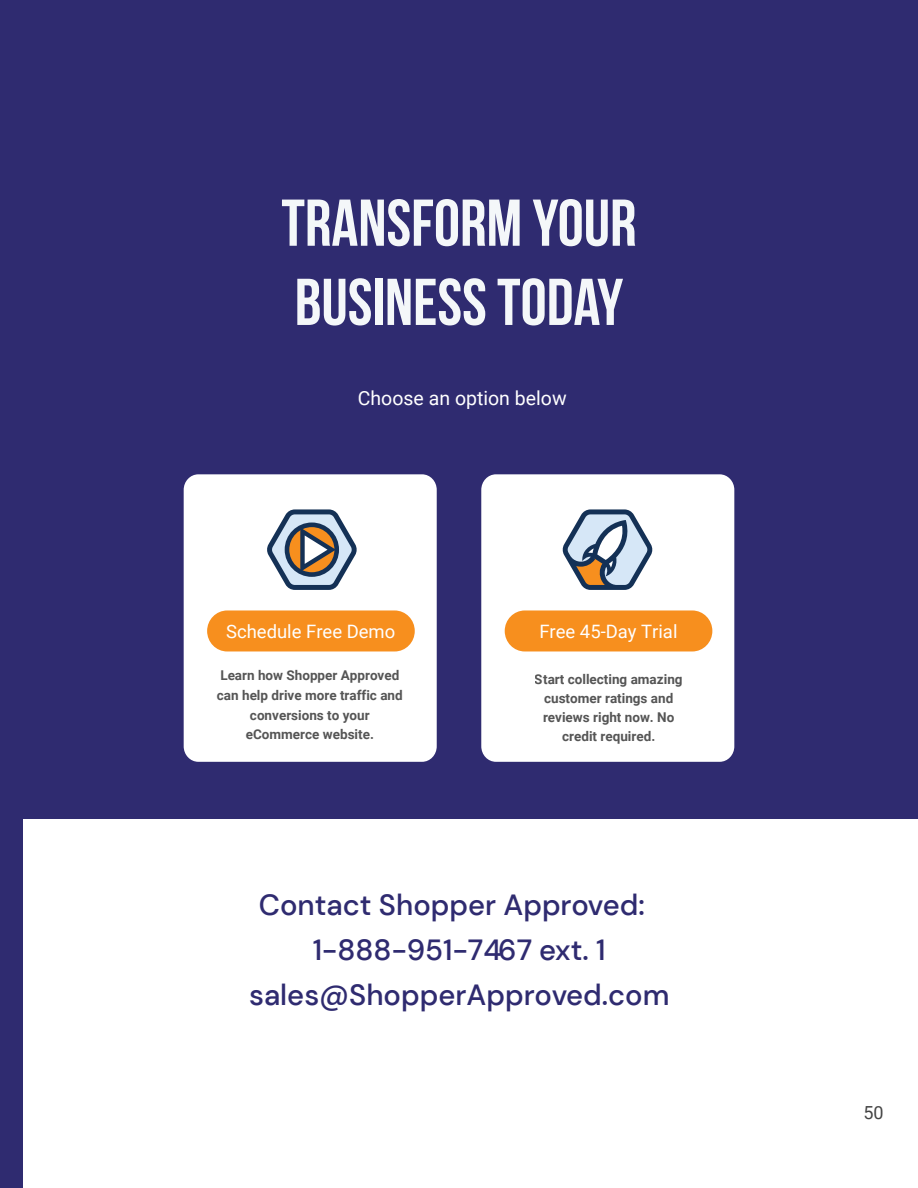
<style>
.page{position:relative;width:918px;height:1188px;background:#fff}
.page>*{position:absolute;margin:0;border:0;box-sizing:border-box;transform-origin:0 0}
.t1{font:700 66px/79.2px "Bebas Neue";color:#f4f7f9}
.t2{font:500 29.1px/44.7px "DM Sans";color:#2f2b70;text-align:center}
.t3{font:19.5px "Roboto";color:#fff}
.t4{font:18.45px "Roboto";color:#fff}
.t5{font:18px "Roboto";color:#444}
.t6{font:700 13.5px/18.9px "Roboto";color:#555;text-align:center}
</style>
<div class="page">
<div style="left:0;top:0;width:918px;height:819px;background:#2f2b70"></div>
<div style="left:0;top:0;width:23px;height:1188px;background:#2f2b70"></div>
<svg style="left:184px;top:474px;width:253px;height:288px;background:#f3e8dc"></svg>
<svg style="left:481px;top:474px;width:253px;height:288px;background:#f4e9de"></svg>
<h1 class="t1" style="left:281px;top:183px;width:357px">TRANSFORM YOUR<br>BUSINESS TODAY</h1>
<h3 class="t3" style="left:358px;top:385px;width:210px">Choose an option below</h3>
<h3 class="t4" style="left:226px;top:618px;width:171px">Schedule Free Demo</h3>
<h3 class="t4" style="left:539px;top:618px;width:140px">Free 45-Day Trial</h3>
<p class="t6" style="left:217px;top:665px;width:187px;line-height:19.6px">Learn how Shopper Approved can help drive more traffic and conversions to your eCommerce website.</p>
<p class="t6" style="left:535px;top:669px;width:149px">Start collecting amazing customer ratings and reviews right now. No credit required.</p>
<h2 class="t2" style="left:249px;top:883px;width:422px">Contact Shopper Approved:<br>1-888-951-7467 ext. 1 sales@ShopperApproved.com</h2>
<h3 class="t5" style="left:863px;top:1100px;width:22px">50</h3>
</div>
